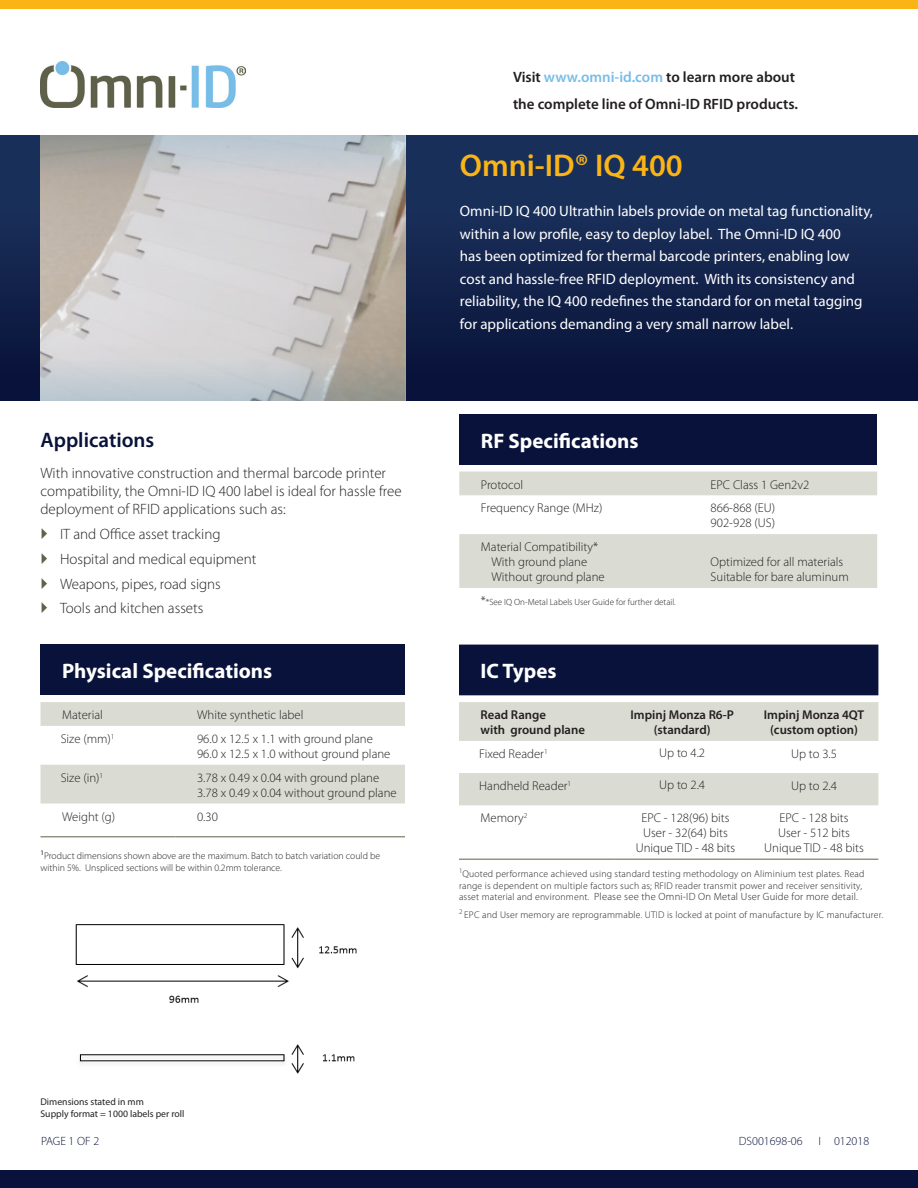
<style>
.page{position:relative;width:918px;height:1188px;background:#fff}
.page>*{position:absolute;margin:0;border:0;box-sizing:border-box;transform-origin:0 0}
._00_BlueBar_Title{font:600 31.5px "Myriad Pro";color:#fbb416}
.Table_Body{font:700 21px "Myriad Pro";color:#fff}
._01_Heading{font:600 21px "Myriad Pro";color:#09123a}
._00_BlueBar_Body{font:15px/22.5px "Myriad Pro";color:#fff}
._03_Body{font:300 15px/18px "Myriad Pro";color:#231f20}
.t1{font:600 15px/27px "Myriad Pro";color:#231f20}
.Table_Body-2{font:300 12.75px "Myriad Pro";color:#231f20}
.Table_Body-3{font:600 12.75px/15px "Myriad Pro";color:#231f20;text-align:center}
.DocumentRev_Number{font:300 12px "Myriad Pro";color:#09123a}
._03_Body-2{font:300 10.5px "Myriad Pro";letter-spacing:.02em;color:#231f20}
._03_Body-3{font:300 9.75px/11.2px "Myriad Pro";letter-spacing:.02em;color:#231f20}
.Table_Column_Head{font:300 9.75px/12px "Myriad Pro";color:#231f20}
.Table_Column_Head-2{font:9.75px "Myriad Pro";color:#231f20}
.Table_Body-4{font:300 9px "Myriad Pro";color:#231f20}
.s1{color:#78bde8}
.s2{font-size:12.75px}
.s3{font-size:9.75px}
</style>
<div class="page">
<div style="left:0;top:1170px;width:918px;height:18px;background:#09123a"></div>
<div style="left:0;top:0;width:918px;height:9px;background:#fbb416"></div>
<img style="left:40px;top:62px;width:205px;height:46px">
<div style="left:0;top:135px;width:918px;height:266px;background:linear-gradient(to bottom,#1c3561,#091238)"></div>
<img style="left:40px;top:189px;width:365px;height:158px">
<svg style="left:40px;top:135px;width:365px;height:54px"></svg>
<svg style="left:40px;top:347px;width:365px;height:54px"></svg>
<img style="left:75px;top:924px;width:282px;height:150px">
<div style="left:40px;top:645px;width:365px;height:50px;background:#09123a"></div>
<svg style="left:40px;top:702px;width:365px;height:102px"></svg>
<hr style="left:40px;top:837px;width:136px;height:1px;background:#60614b">
<hr style="left:176px;top:837px;width:229px;height:1px;background:#60614b">
<div style="left:459px;top:414px;width:418px;height:51px;background:#09123a"></div>
<svg style="left:459px;top:472px;width:418px;height:116px;fill:#dadbd3"></svg>
<div style="left:459px;top:645px;width:419px;height:50px;background:#09123a"></div>
<svg style="left:459px;top:702px;width:419px;height:103px"></svg>
<hr style="left:459px;top:859px;width:156px;height:1px;background:#60614b">
<hr style="left:615px;top:859px;width:128px;height:1px;background:#60614b">
<hr style="left:743px;top:859px;width:135px;height:1px;background:#60614b">
<p class="t1" style="left:513px;top:63px;width:287px">Visit <span class="s1">www.omni-id.com</span> to learn more about the complete line of Omni-ID RFID products.</p>
<p class="_01_Heading" style="left:40px;top:426px;width:115px">Applications</p>
<p class="_03_Body" style="left:40px;top:464px;width:363px">With innovative construction and thermal barcode printer compatibility, the Omni-ID IQ 400 label is ideal for hassle free deployment of RFID applications such as:</p>
<p class="_03_Body" style="left:60px;top:525px;width:162px">IT and Office asset tracking</p>
<p class="_03_Body" style="left:60px;top:550px;width:198px">Hospital and medical equipment</p>
<p class="_03_Body" style="left:60px;top:574px;width:162px">Weapons, pipes, road signs</p>
<p class="_03_Body" style="left:60px;top:599px;width:145px">Tools and kitchen assets</p>
<p class="Table_Body" style="left:62px;top:659px;width:212px">Physical Specifications</p>
<p class="Table_Body-2" style="left:62px;top:707px;width:42px">Material</p>
<p class="Table_Body-2" style="left:197px;top:707px;width:108px">White synthetic label</p>
<p class="Table_Body-2" style="left:61px;top:731px;width:55px">Size (mm)<sup>1</sup></p>
<p class="Table_Body-2" style="left:197px;top:731px;width:177px">96.0 x 12.5 x 1.1 with ground plane</p>
<p class="Table_Body-2" style="left:197px;top:746px;width:195px">96.0 x 12.5 x 1.0 without ground plane</p>
<p class="Table_Body-2" style="left:61px;top:770px;width:44px">Size (in)<sup>1</sup></p>
<p class="Table_Body-2" style="left:197px;top:770px;width:184px">3.78 x 0.49 x 0.04 with ground plane</p>
<p class="Table_Body-2" style="left:197px;top:785px;width:201px">3.78 x 0.49 x 0.04 without ground plane</p>
<p class="Table_Body-2" style="left:62px;top:809px;width:55px">Weight (g)</p>
<p class="Table_Body-2" style="left:197px;top:809px;width:22px">0.30</p>
<p class="Table_Column_Head" style="left:40px;top:850px;width:341px"><sup>1</sup>Product dimensions shown above are the maximum. Batch to batch variation could be within 5%. Unspliced sections will be within 0.2mm tolerance.</p>
<p class="_00_BlueBar_Title" style="left:460px;top:145px;width:224px">Omni-ID® IQ 400</p>
<p class="_00_BlueBar_Body" style="left:460px;top:200px;width:415px">Omni-ID IQ 400 Ultrathin labels provide on metal tag functionality, within a low profile, easy to deploy label. The Omni-ID IQ 400<br>has been optimized for thermal barcode printers, enabling low cost and hassle-free RFID deployment. With its consistency and reliability, the IQ 400 redefines the standard for on metal tagging for applications demanding a very small narrow label.</p>
<p class="Table_Body" style="left:481px;top:429px;width:159px">RF Specifications</p>
<p class="Table_Body-2" style="left:481px;top:477px;width:44px">Protocol</p>
<p class="Table_Body-2" style="left:711px;top:477px;width:100px">EPC Class 1 Gen2v2</p>
<p class="Table_Body-2" style="left:481px;top:500px;width:123px">Frequency Range (MHz)</p>
<p class="Table_Body-2" style="left:711px;top:500px;width:66px">866-868 (EU)</p>
<p class="Table_Body-2" style="left:711px;top:515px;width:66px">902-928 (US)</p>
<p class="Table_Body-2" style="left:481px;top:539px;width:119px">Material Compatibility*</p>
<p class="Table_Body-2" style="left:492px;top:554px;width:97px">With ground plane</p>
<p class="Table_Body-2" style="left:492px;top:569px;width:115px">Without ground plane</p>
<p class="Table_Body-2" style="left:711px;top:554px;width:134px">Optimized for all materials</p>
<p class="Table_Body-2" style="left:711px;top:569px;width:140px">Suitable for bare aluminum</p>
<p class="Table_Body-4" style="left:481px;top:597px;width:196px"><span class="s2">*</span>*See IQ On-Metal Labels User Guide for further detail.</p>
<p class="Table_Body" style="left:481px;top:659px;width:78px">IC Types</p>
<p class="Table_Body-3" style="left:481px;top:707px;width:67px">Read Range</p>
<p class="Table_Body-3" style="left:481px;top:722px;width:106px">with ground plane</p>
<p class="Table_Body-3" style="left:630px;top:707px;width:105px">Impinj Monza R6-P (standard)</p>
<p class="Table_Body-3" style="left:764px;top:707px;width:102px">Impinj Monza 4QT</p>
<p class="Table_Body-3" style="left:770px;top:722px;width:89px">(custom option)</p>
<p class="Table_Body-2" style="left:479px;top:746px;width:70px">Fixed Reader<sup>1</sup></p>
<p class="Table_Body-2" style="left:659px;top:745px;width:47px">Up to 4.2</p>
<p class="Table_Body-2" style="left:791px;top:746px;width:47px">Up to 3.5</p>
<p class="Table_Body-2" style="left:479px;top:778px;width:94px">Handheld Reader<sup>1</sup></p>
<p class="Table_Body-2" style="left:659px;top:777px;width:47px">Up to 2.4</p>
<p class="Table_Body-2" style="left:791px;top:778px;width:47px">Up to 2.4</p>
<p class="Table_Body-2" style="left:481px;top:811px;width:48px">Memory<sup>2</sup></p>
<p class="Table_Body-2" style="left:642px;top:810px;width:90px">EPC - 128(96) bits</p>
<p class="Table_Body-2" style="left:643px;top:825px;width:86px">User - 32(64) bits</p>
<p class="Table_Body-2" style="left:636px;top:840px;width:101px">Unique TID - 48 bits</p>
<p class="Table_Body-2" style="left:780px;top:811px;width:70px">EPC - 128 bits</p>
<p class="Table_Body-2" style="left:778px;top:826px;width:73px">User - 512 bits</p>
<p class="Table_Body-2" style="left:764px;top:841px;width:101px">Unique TID - 48 bits</p>
<p class="_03_Body-3" style="left:459px;top:868px;width:407px"><sup>1</sup>Quoted performance achieved using standard testing methodology on Aliminium test plates. Read range is dependent on multiple factors such as; RFID reader transmit power and receiver sensitivity,</p>
<p class="_03_Body-2" style="left:459px;top:890px;width:400px"><span class="s3">asset material and environment.</span> Please see the Omni-ID On Metal User Guide for more detail.</p>
<p class="_03_Body-3" style="left:459px;top:909px;width:426px"><sup>2</sup> EPC and User memory are reprogrammable. UTID is locked at point of manufacture by IC manufacturer.</p>
<p class="Table_Column_Head-2" style="left:40px;top:1096px;width:105px">Dimensions stated in mm</p>
<p class="Table_Column_Head-2" style="left:40px;top:1107px;width:145px">Supply format = 1000 labels per roll</p>
<p class="DocumentRev_Number" style="left:41px;top:1134px;width:60px">PAGE 1 OF 2</p>
<p class="DocumentRev_Number" style="left:739px;top:1134px;width:65px">DS001698-06</p>
<p class="DocumentRev_Number" style="left:818px;top:1134px;width:52px">I 012018</p>
</div>
